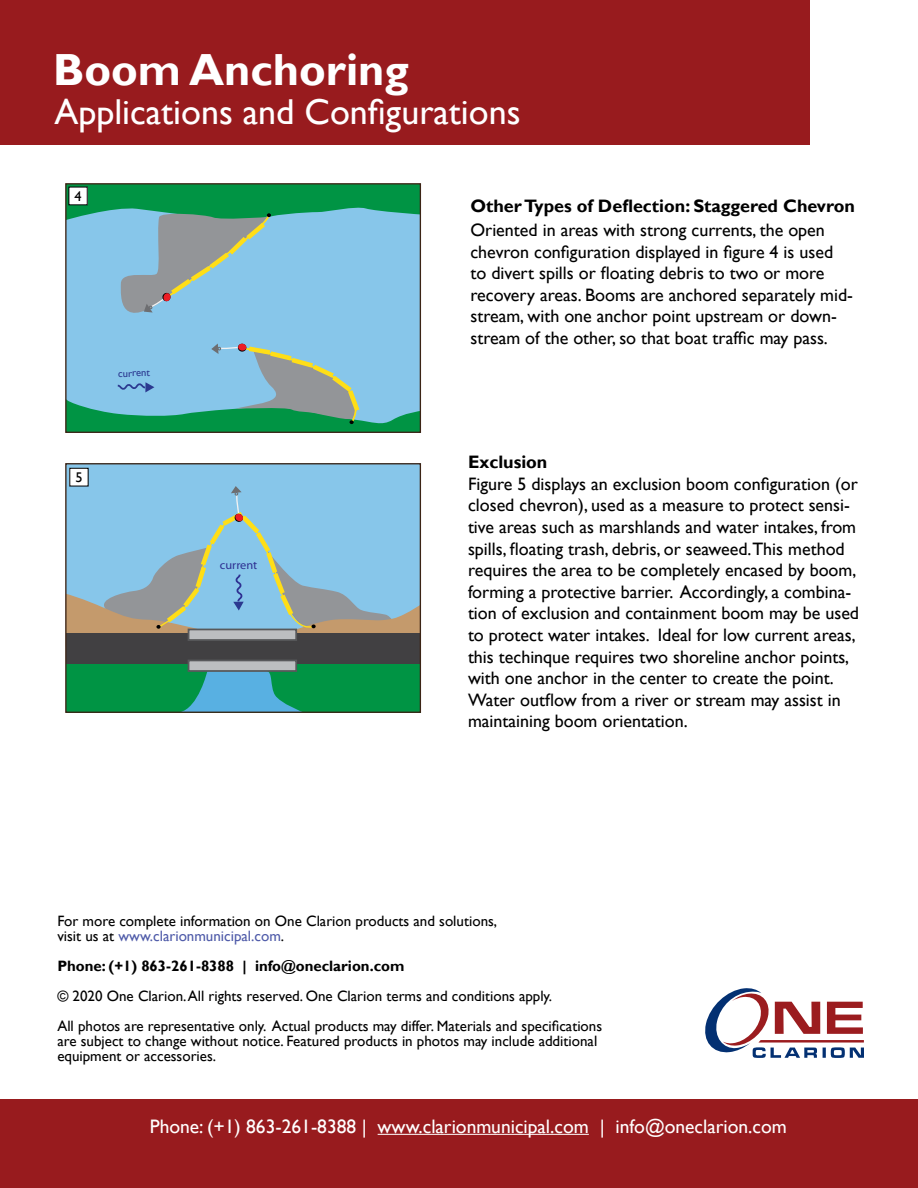
<style>
.page{position:relative;width:918px;height:1188px;background:#fff}
.page>*{position:absolute;margin:0;border:0;box-sizing:border-box;transform-origin:0 0}
.t1{font:700 45px "Gill Sans";color:#fff}
.t2{font:36px "Gill Sans";color:#fff}
.t3{font:19.5px "Gill Sans";color:#fff}
.t4{font:18px/21.6px "Gill Sans";color:#000}
.t5{font:700 18px "Gill Sans";color:#000}
.t6{font:15px/15px "Gill Sans";color:#000}
.t7{font:700 15px "Gill Sans";color:#000}
.t8{font:15px "Gill Sans";color:#4f5ba9}
.t9{font:14.1px "Gill Sans";color:#000}
.t10{font:11.85px "Myriad Pro";color:#2e3092;scale:1.04 1}
.t11{font:10.5px "Gill Sans";letter-spacing:-.01em;color:#2b3990}
.s1{color:#000}
</style>
<div class="page">
<div style="left:0;top:0;width:810px;height:144px;background:#981b1e"></div>
<div style="left:0;top:1099px;width:918px;height:89px;background:#981b1e"></div>
<div style="left:66px;top:184px;width:354px;height:248px;background:#87c6ea"></div>
<svg style="left:67px;top:185px;width:352px;height:128px"></svg>
<svg style="left:67px;top:344px;width:352px;height:87px"></svg>
<div style="left:65px;top:183px;width:356px;height:250px;border:1px solid #3c2415"></div>
<div style="left:69px;top:187px;width:18px;height:18px;background:#fff"></div>
<div style="left:68px;top:187px;width:20px;height:18px;border:1px solid #000"></div>
<div style="left:66px;top:464px;width:354px;height:194px;background:#87c6ea"></div>
<div style="left:66px;top:664px;width:354px;height:48px;background:#009444"></div>
<svg style="left:183px;top:671px;width:117px;height:40px"></svg>
<div style="left:66px;top:633px;width:354px;height:31px;background:#414042"></div>
<div style="left:189px;top:660px;width:107px;height:11px;background:#bcbec0"></div>
<div style="left:188px;top:660px;width:109px;height:12px;border:2px solid #58595b"></div>
<svg style="left:67px;top:486px;width:352px;height:155px"></svg>
<div style="left:65px;top:463px;width:356px;height:250px;border:1px solid #3c2415"></div>
<div style="left:70px;top:468px;width:18px;height:18px;background:#fff"></div>
<svg style="left:705px;top:988px;width:159px;height:70px"></svg>
<hr style="left:378px;top:1134px;width:211px;height:1px;background:#fff">
<p class="t1" style="left:53px;top:43px;width:357px">Boom Anchoring</p>
<p class="t2" style="left:54px;top:91px;width:468px">Applications and Configurations</p>
<p class="t9" style="left:74px;top:188px;width:9px">4</p>
<p class="t11" style="left:118px;top:367px;width:33px">current</p>
<p class="t9" style="left:75px;top:469px;width:9px">5</p>
<p class="t10" style="left:220px;top:558px;width:38px">current</p>
<p class="t5" style="left:470px;top:195px;width:386px">Other Types of Deflection: Staggered Chevron</p>
<p class="t4" style="left:470px;top:219px;width:384px">Oriented in areas with strong currents, the open chevron configuration displayed in figure 4 is used to divert spills or floating debris to two or more recovery areas. Booms are anchored separately mid&shy;stream, with one anchor point upstream or down&shy;stream of the other, so that boat traffic may pass.</p>
<p class="t5" style="left:468px;top:451px;width:81px">Exclusion</p>
<p class="t4" style="left:468px;top:473px;width:393px">Figure 5 displays an exclusion boom configuration (or closed chevron), used as a measure to protect sensi&shy;tive areas such as marshlands and water intakes, from spills, floating trash, debris, or seaweed.This method requires the area to be completely encased by boom, forming a protective barrier. Accordingly, a combina&shy;tion of exclusion and containment boom may be used to protect water intakes. Ideal for low current areas, this techinque requires two shoreline anchor points, with one anchor in the center to create the point.<br>Water outflow from a river or stream may assist in maintaining boom orientation.</p>
<p class="t6" style="left:57px;top:914px;width:441px">For more complete information on One Clarion products and solutions,</p>
<p class="t8" style="left:57px;top:927px;width:228px"><span class="s1">visit us at</span> www.clarionmunicipal.com<span class="s1">.</span></p>
<p class="t7" style="left:57px;top:957px;width:349px">Phone: (+1) 863-261-8388 | info@oneclarion.com</p>
<p class="t6" style="left:57px;top:989px;width:496px">© 2020 One Clarion. All rights reserved. One Clarion terms and conditions apply.</p>
<p class="t6" style="left:57px;top:1019px;width:546px">All photos are representative only. Actual products may differ. Materials and specifications are subject to change without notice. Featured products in photos may include additional equipment or accessories.</p>
<p class="t3" style="left:150px;top:1115px;width:639px">Phone: (+1) 863-261-8388 | www.clarionmunicipal.com | info@oneclarion.com</p>
</div>
